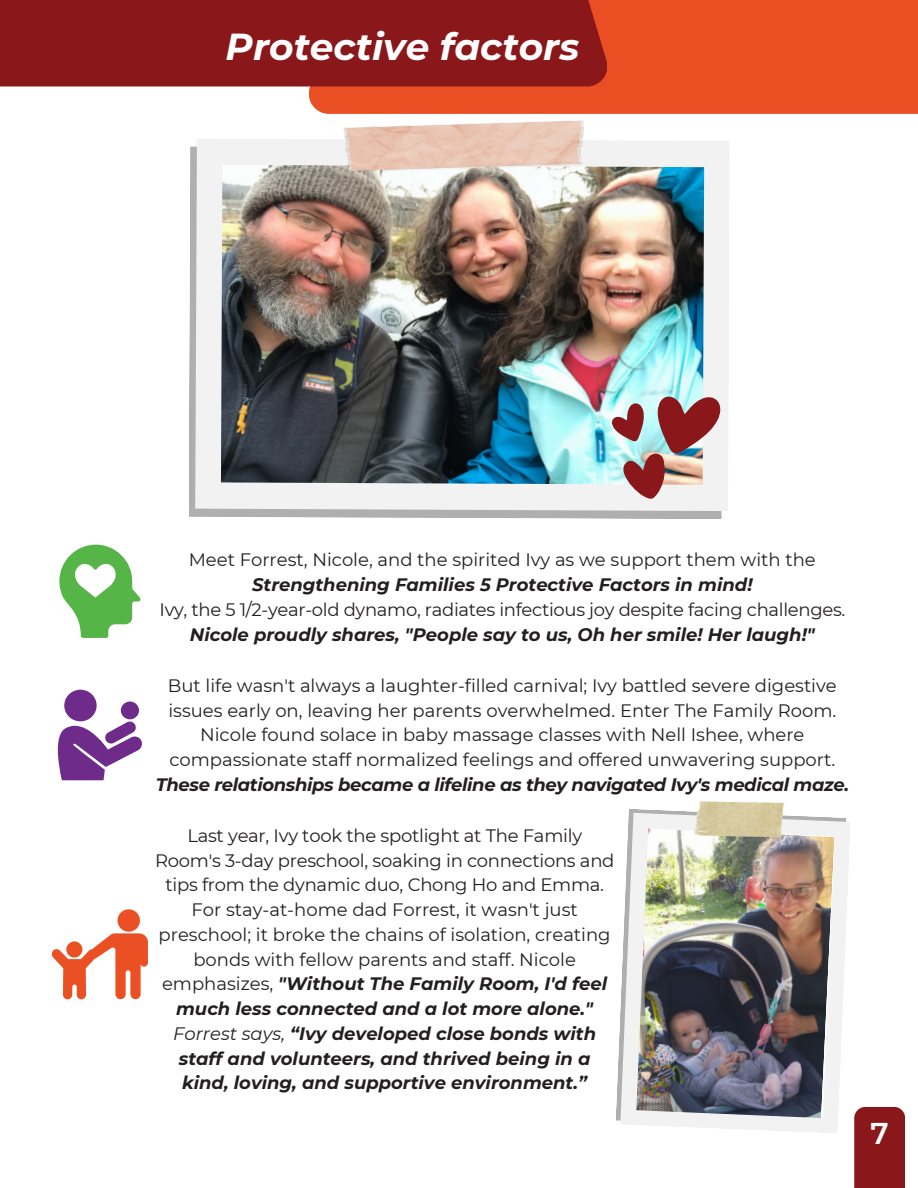
<style>
.page{position:relative;width:918px;height:1188px;background:#fff}
.page>*{position:absolute;margin:0;border:0;box-sizing:border-box;transform-origin:0 0}
.t1{font:italic 700 37.5px "Montserrat";color:#fff}
.t2{font:600 30px "Montserrat";color:#fff}
.t3{font:18px/24.8px "Montserrat";color:#231f20;text-align:center}
.t4{font:italic 700 18px "Montserrat";color:#231f20}
.t5{font:italic 700 18px "Montserrat";letter-spacing:-.02em;color:#231f20}
.s1{font-weight:700;font-style:italic}
.s2{font-style:italic}
</style>
<div class="page">
<div style="left:309px;top:0;width:609px;height:114px;background:#ea4f23"></div>
<div style="left:0;top:0;width:607px;height:86px;background:#8a181a"></div>
<div style="left:118px;top:909px;width:22px;height:23px;background:#ea5023;border-radius:50%"></div>
<svg style="left:52px;top:933px;width:96px;height:66px"></svg>
<svg style="left:59px;top:545px;width:81px;height:93px"></svg>
<div style="left:64px;top:690px;width:33px;height:31px;background:#6e2b89;border-radius:50%"></div>
<div style="left:121px;top:702px;width:18px;height:17px;background:#6e2b89;border-radius:50%"></div>
<svg style="left:58px;top:721px;width:84px;height:59px"></svg>
<svg style="left:189px;top:147px;width:533px;height:372px;fill:#afafaf"></svg>
<img style="left:195px;top:139px;width:534px;height:372px">
<img style="left:339px;top:120px;width:253px;height:53px">
<svg style="left:607px;top:383px;width:117px;height:121px"></svg>
<svg style="left:616px;top:809px;width:79px;height:312px"></svg>
<img style="left:620px;top:813px;width:230px;height:320px">
<img style="left:695px;top:801px;width:90px;height:35px">
<div style="left:854px;top:1107px;width:51px;height:81px;background:#8a181a"></div>
<h1 class="t1" style="left:226px;top:24px;width:355px">Protective factors</h1>
<p class="t3" style="left:189px;top:548px;width:629px">Meet Forrest, Nicole, and the spirited Ivy as we support them with the</p>
<p class="t4" style="left:252px;top:574px;width:502px">Strengthening Families 5 Protective Factors in mind!</p>
<p class="t3" style="left:160px;top:597px;width:687px">Ivy, the 5 1/2-year-old dynamo, radiates infectious joy despite facing challenges.</p>
<p class="t4" style="left:190px;top:623px;width:626px">Nicole proudly shares, "People say to us, Oh her smile! Her laugh!"</p>
<p class="t3" style="left:168px;top:673px;width:670px">But life wasn't always a laughter-filled carnival; Ivy battled severe digestive issues early on, leaving her parents overwhelmed. Enter The Family Room.<br>Nicole found solace in baby massage classes with Nell Ishee, where compassionate staff normalized feelings and offered unwavering support.</p>
<p class="t5" style="left:156px;top:773px;width:695px">These relationships became a lifeline as they navigated Ivy's medical maze.</p>
<p class="t3" style="left:155px;top:823px;width:461px">Last year, Ivy took the spotlight at The Family Room's 3-day preschool, soaking in connections and tips from the dynamic duo, Chong Ho and Emma.<br>For stay-at-home dad Forrest, it wasn't just preschool; it broke the chains of isolation, creating bonds with fellow parents and staff. Nicole emphasizes, <span class="s1">"Without The Family Room, I'd feel much less connected and a lot more alone." </span><span class="s2">Forrest says,</span> <span class="s1">“Ivy developed close bonds with staff and volunteers, and thrived being in a kind, loving, and supportive environment.”</span></p>
<h2 class="t2" style="left:871px;top:1115px;width:20px">7</h2>
</div>
